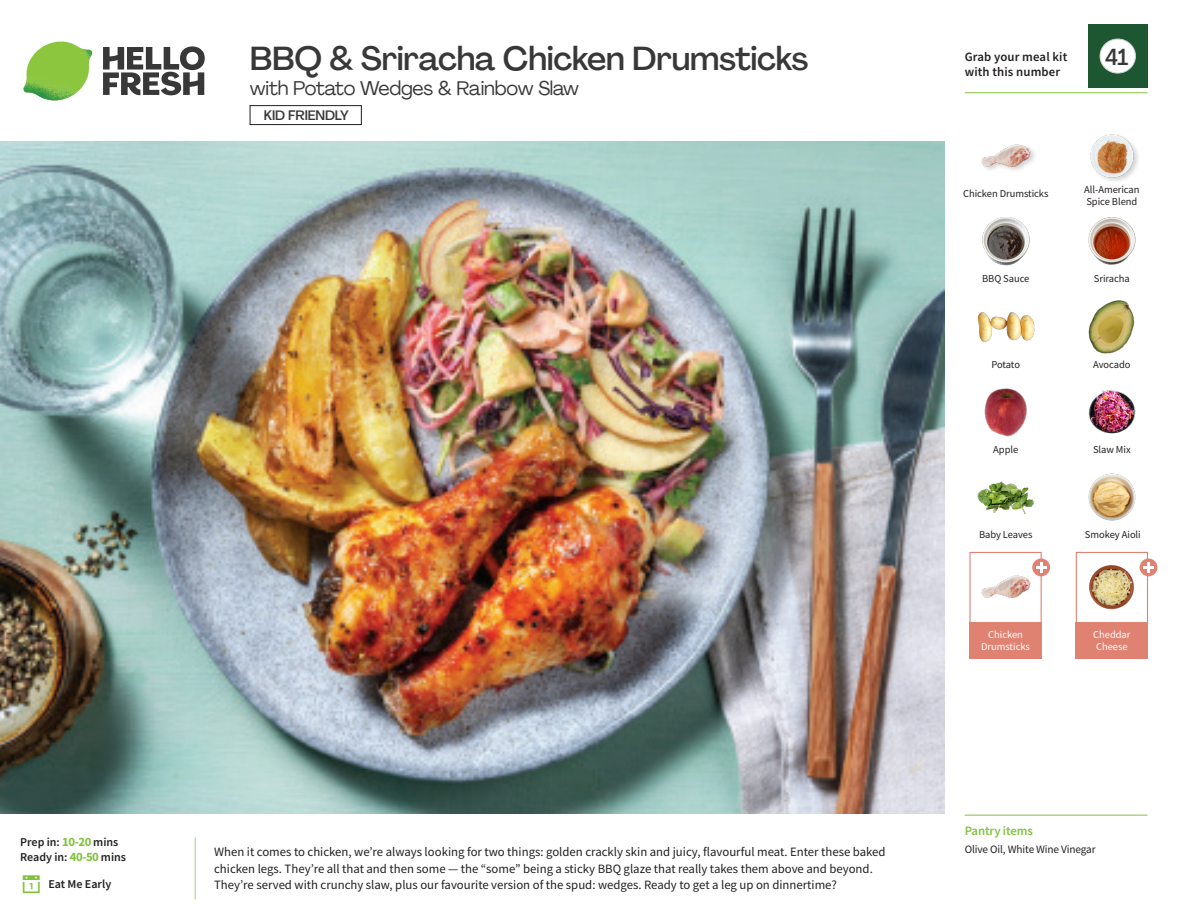
<style>
.page{position:relative;width:1188px;height:918px;background:#fff}
.page>*{position:absolute;margin:0;border:0;box-sizing:border-box;transform-origin:0 0}
._15_Titel_UK{font:500 33px "Agrandir";letter-spacing:-.015em;color:#383839}
._002_Label_Nr{font:500 22.8px "Agrandir";color:#383839;scale:.94 1}
._15_Titel_UK-2{font:19.5px "Agrandir";letter-spacing:-.01em;color:#383839}
.t1{font:500 13.5px "Agrandir";letter-spacing:-.01em;color:#383839}
.Step_6_Text_AU{font:12.75px/16.5px "Source Sans Pro";color:#231f20}
.t2{font:600 12.75px/15px "Source Sans Pro";letter-spacing:.01em;color:#231f20}
._04_Headers_Front{font:600 12.75px "Source Sans Pro";letter-spacing:-.01em;color:#81c340}
._04_Intro{font:600 12px "Source Sans Pro";color:#231f20}
._05_Pantry{font:11.25px "Source Sans Pro";letter-spacing:-.01em;color:#231f20}
._18_FRONT_ingredients{font:10.5px/12px "Source Sans Pro";letter-spacing:-.005em;color:#231f20}
._18_FRONT_ingredients-2{font:10.5px/12px "Source Sans Pro";letter-spacing:-.005em;color:#fff}
.s1{font-weight:700;font-size:12.75px;color:#81c340}
</style>
<div class="page">
<svg style="left:103px;top:46px;width:102px;height:49px"></svg>
<img style="left:23px;top:42px;width:69px;height:59px">
<img style="left:0;top:142px;width:945px;height:672px">
<div style="left:1076px;top:552px;width:72px;height:72px;border:1px solid #df8272"></div>
<div style="left:1076px;top:622px;width:72px;height:37px;background:#df8272"></div>
<div style="left:969px;top:622px;width:73px;height:37px;background:#df8272"></div>
<img style="left:1089px;top:565px;width:45px;height:45px">
<div style="left:969px;top:552px;width:73px;height:72px;border:1px solid #df8272"></div>
<img style="left:981px;top:570px;width:53px;height:28px">
<div style="left:1032px;top:558px;width:18px;height:18px;background:#df8272;border-radius:50%"></div>
<svg style="left:1036px;top:562px;width:10px;height:11px"></svg>
<div style="left:1140px;top:558px;width:17px;height:18px;background:#df8272;border-radius:50%"></div>
<svg style="left:1143px;top:562px;width:11px;height:11px"></svg>
<div style="left:1088px;top:24px;width:60px;height:64px;background:#1d5732"></div>
<div style="left:1100px;top:39px;width:35px;height:34px;background:#fff;border-radius:50%"></div>
<div style="left:1100px;top:39px;width:36px;height:34px;border:1px solid #d1d2d4;border-radius:50%"></div>
<img style="left:1088px;top:300px;width:47px;height:54px">
<img style="left:1088px;top:389px;width:48px;height:45px">
<img style="left:984px;top:388px;width:43px;height:49px">
<img style="left:977px;top:481px;width:57px;height:33px">
<img style="left:977px;top:312px;width:57px;height:30px">
<img style="left:982px;top:217px;width:48px;height:49px">
<img style="left:1088px;top:217px;width:48px;height:48px">
<img style="left:981px;top:144px;width:53px;height:26px">
<img style="left:1090px;top:134px;width:48px;height:47px">
<img style="left:1088px;top:473px;width:48px;height:48px">
<hr style="left:965px;top:815px;width:183px;height:1px;background:#81c340">
<hr style="left:965px;top:92px;width:183px;height:1px;background:#81c340">
<div style="left:250px;top:105px;width:112px;height:20px;border:1px solid #231f20"></div>
<p class="_15_Titel_UK" style="left:250px;top:38px;width:560px">BBQ &amp; Sriracha Chicken Drumsticks</p>
<p class="_15_Titel_UK-2" style="left:250px;top:76px;width:331px">with Potato Wedges &amp; Rainbow Slaw</p>
<p class="t1" style="left:264px;top:107px;width:86px">KID FRIENDLY</p>
<p class="_04_Intro" style="left:20px;top:834px;width:100px">Prep in: <span class="s1">10-20</span> mins</p>
<p class="_04_Intro" style="left:20px;top:849px;width:107px">Ready in: <span class="s1">40-50</span> mins</p>
<p class="Step_6_Text_AU" style="left:214px;top:844px;width:673px">When it comes to chicken, we’re always looking for two things: golden crackly skin and juicy, flavourful meat. Enter these baked chicken legs. They’re all that and then some — the “some” being a sticky BBQ glaze that really takes them above and beyond.</p>
<p class="_04_Intro" style="left:48px;top:876px;width:64px">Eat Me Early</p>
<p class="Step_6_Text_AU" style="left:214px;top:877px;width:624px">They’re served with crunchy slaw, plus our favourite version of the spud: wedges. Ready to get a leg up on dinnertime?</p>
<p class="t2" style="left:965px;top:49px;width:104px">Grab your meal kit with this number</p>
<p class="_002_Label_Nr" style="left:1105px;top:43px;width:26px">41</p>
<p class="_18_FRONT_ingredients" style="left:963px;top:188px;width:87px">Chicken Drumsticks</p>
<p class="_18_FRONT_ingredients" style="left:982px;top:273px;width:49px">BBQ Sauce</p>
<p class="_18_FRONT_ingredients" style="left:1084px;top:183px;width:57px">All-American<br>Spice Blend</p>
<p class="_18_FRONT_ingredients" style="left:1094px;top:273px;width:37px">Sriracha</p>
<p class="_18_FRONT_ingredients" style="left:992px;top:358px;width:30px">Potato</p>
<p class="_18_FRONT_ingredients" style="left:1093px;top:358px;width:39px">Avocado</p>
<p class="_18_FRONT_ingredients" style="left:993px;top:443px;width:27px">Apple</p>
<p class="_18_FRONT_ingredients" style="left:1093px;top:443px;width:39px">Slaw Mix</p>
<p class="_18_FRONT_ingredients" style="left:979px;top:529px;width:55px">Baby Leaves</p>
<p class="_18_FRONT_ingredients" style="left:1085px;top:529px;width:57px">Smokey Aioli</p>
<p class="_18_FRONT_ingredients-2" style="left:981px;top:628px;width:50px;text-align:center">Chicken<br>Drumsticks</p>
<p class="_18_FRONT_ingredients-2" style="left:1093px;top:628px;width:39px">Cheddar<br>Cheese</p>
<p class="_04_Headers_Front" style="left:965px;top:822px;width:70px">Pantry items</p>
<p class="_05_Pantry" style="left:965px;top:842px;width:133px">Olive Oil, White Wine Vinegar</p>
</div>
